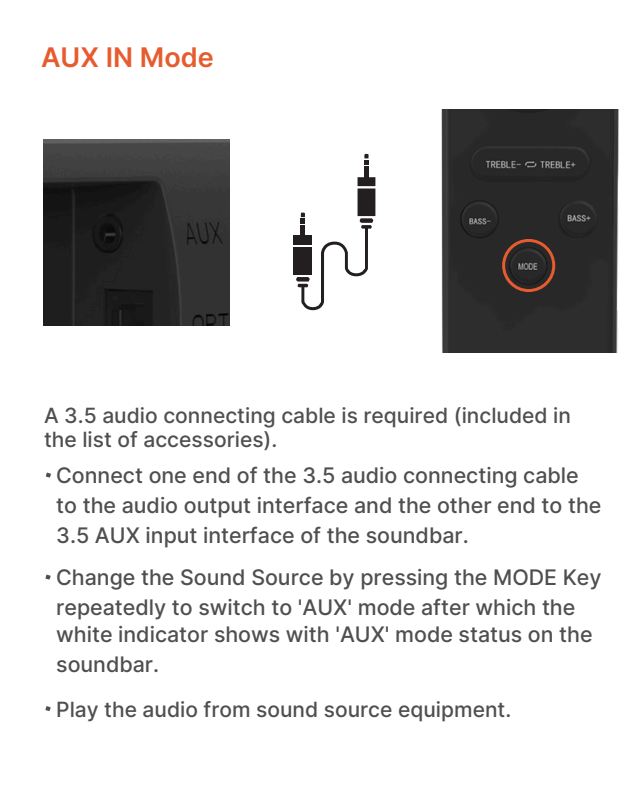
<style>
.page{position:relative;width:639px;height:807px;background:#fff}
.page>*{position:absolute;margin:0;border:0;box-sizing:border-box;transform-origin:0 0}
.t1{font:600 27.2px "Inter";color:#e65c2f}
.t2{font:500 21.6px/30px "Inter";color:#4f4f51}
.t3{font:500 20.8px/24px "Inter";color:#4f4f51}
</style>
<div class="page">
<svg style="left:45px;top:575px;width:5px;height:5px"></svg>
<svg style="left:45px;top:706px;width:5px;height:5px"></svg>
<svg style="left:46px;top:473px;width:5px;height:5px"></svg>
<img style="left:441px;top:110px;width:178px;height:243px">
<div style="left:294px;top:247px;width:18px;height:28px;background:#231f20"></div>
<div style="left:294px;top:236px;width:18px;height:9px;background:#231f20"></div>
<div style="left:358px;top:188px;width:17px;height:28px;background:#231f20"></div>
<div style="left:358px;top:177px;width:17px;height:9px;background:#231f20"></div>
<div style="left:364px;top:167px;width:5px;height:12px;background:#231f20"></div>
<svg style="left:364px;top:154px;width:5px;height:11px"></svg>
<svg style="left:296px;top:213px;width:77px;height:97px"></svg>
<svg style="left:502px;top:239px;width:53px;height:53px;background:#49322b"></svg>
<img style="left:44px;top:139px;width:186px;height:186px">
<p class="t1" style="left:41px;top:40px;width:174px">AUX IN Mode</p>
<p class="t3" style="left:44px;top:403px;width:528px">A 3.5 audio connecting cable is required (included in the list of accessories).</p>
<p class="t2" style="left:56px;top:460px;width:547px">Connect one end of the 3.5 audio connecting cable to the audio output interface and the other end to the<br>3.5 AUX input interface of the soundbar.</p>
<p class="t2" style="left:56px;top:562px;width:547px">Change the Sound Source by pressing the MODE Key</p>
<p class="t2" style="left:56px;top:592px;width:521px">repeatedly to switch to 'AUX' mode after which the</p>
<p class="t2" style="left:56px;top:619px;width:538px">white indicator shows with 'AUX' mode status on the</p>
<p class="t2" style="left:56px;top:649px;width:104px">soundbar.</p>
<p class="t3" style="left:56px;top:697px;width:457px">Play the audio from sound source equipment.</p>
</div>
